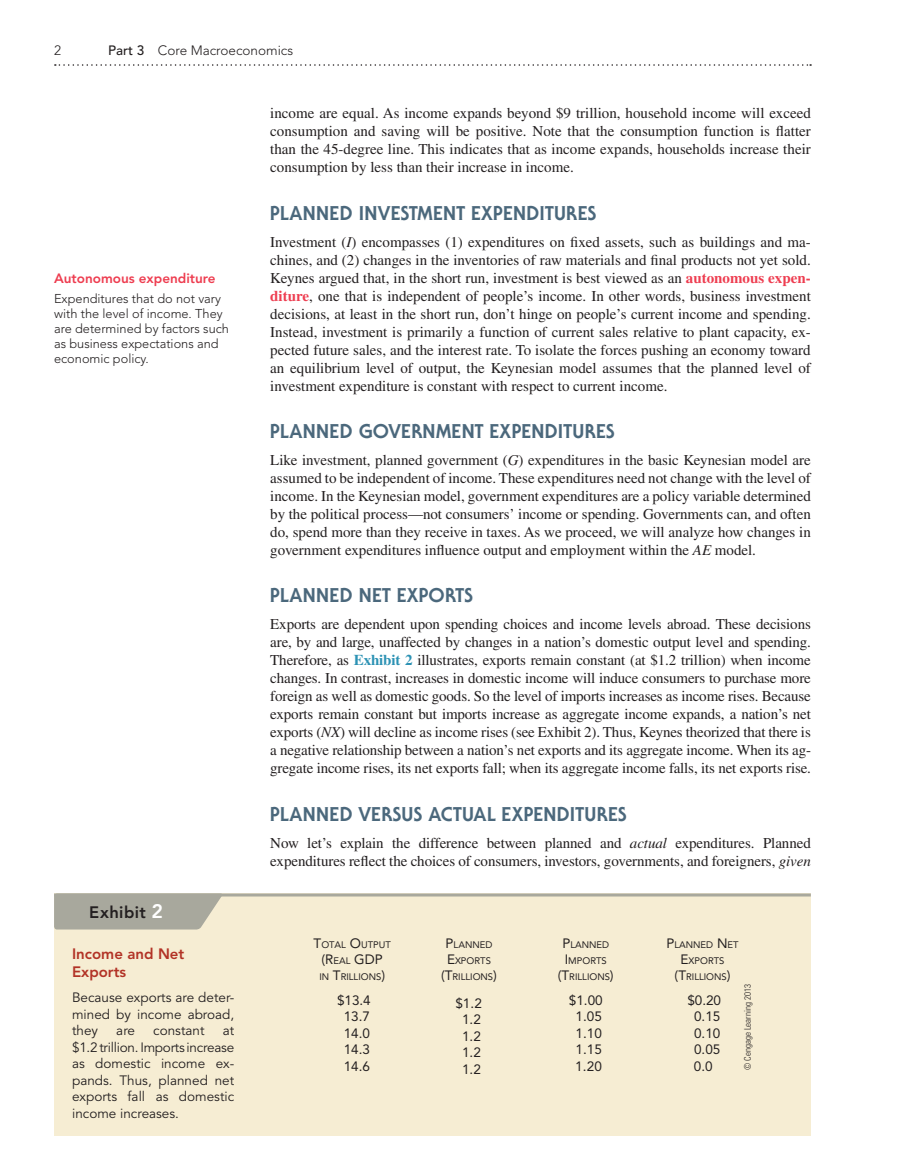
<style>
.page{position:relative;width:919px;height:1175px;background:#fff}
.page>*{position:absolute;margin:0;border:0;box-sizing:border-box;transform-origin:0 0}
.t1{font:800 19.5px "Serif Gothic Std";letter-spacing:.02em;color:#4b687c}
.t2{font:800 16.5px "Avenir LT Std";letter-spacing:.025em;color:#231f20}
.t3{font:15px/18px "Times LT Std";letter-spacing:-.005em;color:#231f20;text-align:justify}
.t4{font:800 15px/18px "Avenir LT Std";color:#b23326}
.t5{font:13.5px/16.5px "Avenir LT Std";color:#231f20;text-align:justify}
.t6{font:13.5px/16.5px "Avenir LT Std";color:#231f20;text-align:center}
.t7{font:300 13.5px "Avenir LT Std";color:#231f20}
.t8{font:800 13.5px "Avenir LT Std";color:#ee3d50}
.t9{font:300 12.75px/15px "Avenir LT Std";color:#231f20}
.t10{font:9.45px/16.2px "Avenir LT Std";color:#231f20;text-align:center}
.t11{font:300 condensed 9px "Univers LT Std";color:#231f20}
.s1{font-weight:500}
.s2{font-size:19.5px;color:#fff}
.s3{font-style:italic}
.s4{font-weight:700;color:#ee3d50}
.s5{font-weight:700;color:#2c92b4}
.s6{font-size:13.5px}
.s7{font-size:9.45px}
</style>
<div class="page">
<svg style="left:55px;top:64px;width:755px;height:2px"></svg>
<div style="left:54px;top:893px;width:756px;height:243px;background:#f6edd3"></div>
<svg style="left:54px;top:896px;width:169px;height:33px;background:#adada0"></svg>
<hr style="left:54px;top:893px;width:756px;height:3px;background:#a8a89d">
<p class="t7" style="left:54px;top:45px;width:9px">2</p>
<p class="t7" style="left:108px;top:45px;width:186px"><span class="s1">Part 3</span> Core Macroeconomics</p>
<p class="t8" style="left:54px;top:273px;width:163px">Autonomous expenditure</p>
<p class="t9" style="left:54px;top:292px;width:176px">Expenditures that do not vary with the level of income. They are determined by factors such as business expectations and economic policy.</p>
<p class="t2" style="left:89px;top:905px;width:75px">Exhibit <span class="s2">2</span></p>
<p class="t4" style="left:72px;top:945px;width:114px">Income and Net<br>Exports</p>
<p class="t5" style="left:72px;top:990px;width:163px">Because exports are deter&shy;mined by income abroad, they</p>
<p class="t5" style="left:72px;top:1023px;width:164px;text-indent:151px">at $1.2 trillion. Imports increase as domestic income ex&shy;pands. Thus, planned net exports fall as domestic income increases.</p>
<p class="t5" style="left:116px;top:1023px;width:20px">are</p>
<p class="t5" style="left:153px;top:1023px;width:53px">constant</p>
<p class="t3" style="left:270px;top:106px;width:542px">income are equal. As income expands beyond $9 trillion, household income will exceed consumption and saving will be positive. Note that the consumption function is flatter than the 45-degree line. This indicates that as income expands, households increase their consumption by less than their increase in income.</p>
<p class="t1" style="left:270px;top:206px;width:327px">PLANNED INVESTMENT EXPENDITURES</p>
<p class="t3" style="left:270px;top:235px;width:542px">Investment (<span class="s3">I</span>) encompasses (1) expenditures on fixed assets, such as buildings and ma&shy;chines, and (2) changes in the inventories of raw materials and final products not yet sold.<br>Keynes argued that, in the short run, investment is best viewed as an <span class="s4">autonomous expen&shy;diture</span>, one that is independent of people’s income. In other words, business investment decisions, at least in the short run, don’t hinge on people’s current income and spending.<br>Instead, investment is primarily a function of current sales relative to plant capacity, ex&shy;pected future sales, and the interest rate. To isolate the forces pushing an economy toward an equilibrium level of output, the Keynesian model assumes that the planned level of investment expenditure is constant with respect to current income.</p>
<p class="t1" style="left:270px;top:424px;width:346px">PLANNED GOVERNMENT EXPENDITURES</p>
<p class="t3" style="left:270px;top:452px;width:542px">Like investment, planned government (<span class="s3">G</span>) expenditures in the basic Keynesian model are assumed to be independent of income. These expenditures need not change with the level of income. In the Keynesian model, government expenditures are a policy variable determined by the political process—not consumers’ income or spending. Governments can, and often do, spend more than they receive in taxes. As we proceed, we will analyze how changes in government expenditures influence output and employment within the <span class="s3">AE</span> model.</p>
<p class="t1" style="left:270px;top:587px;width:204px">PLANNED NET EXPORTS</p>
<p class="t3" style="left:270px;top:616px;width:542px">Exports are dependent upon spending choices and income levels abroad. These decisions are, by and large, unaffected by changes in a nation’s domestic output level and spending.<br>Therefore, as <span class="s5">Exhibit 2</span> illustrates, exports remain constant (at $1.2 trillion) when income changes. In contrast, increases in domestic income will induce consumers to purchase more foreign as well as domestic goods. So the level of imports increases as income rises. Because exports remain constant but imports increase as aggregate income expands, a nation’s net exports (<span class="s3">NX</span>) will decline as income rises (see Exhibit 2). Thus, Keynes theorized that there is a negative relationship between a nation’s net exports and its aggregate income. When its ag&shy;gregate income rises, its net exports fall; when its aggregate income falls, its net exports rise.</p>
<p class="t1" style="left:270px;top:806px;width:358px">PLANNED VERSUS ACTUAL EXPENDITURES</p>
<p class="t3" style="left:270px;top:835px;width:541px">Now let’s explain the difference between planned and <span class="s3">actual</span> expenditures. Planned expenditures reflect the choices of consumers, investors, governments, and foreigners, <span class="s3">given</span></p>
<p class="t10" style="left:313px;top:936px;width:79px"><span class="s6">T</span>OTAL <span class="s6">O</span>UTPUT</p>
<p class="t6" style="left:321px;top:951px;width:63px">(R<span class="s7">EAL</span> GDP</p>
<p class="t10" style="left:319px;top:968px;width:67px">IN <span class="s6">T</span>RILLIONS<span class="s6">)</span></p>
<p class="t6" style="left:337px;top:992px;width:35px">$13.4<br>13.7<br>14.0<br>14.3<br>14.6</p>
<p class="t10" style="left:441px;top:936px;width:57px"><span class="s6">P</span>LANNED<br><span class="s6">E</span>XPORTS <span class="s6">(T</span>RILLIONS<span class="s6">)</span></p>
<p class="t6" style="left:455px;top:995px;width:28px">$1.2<br>1.2<br>1.2<br>1.2<br>1.2</p>
<p class="t10" style="left:557px;top:936px;width:57px"><span class="s6">P</span>LANNED<br><span class="s6">I</span>MPORTS <span class="s6">(T</span>RILLIONS<span class="s6">)</span></p>
<p class="t6" style="left:568px;top:992px;width:35px">$1.00<br>1.05<br>1.10<br>1.15<br>1.20</p>
<p class="t10" style="left:666px;top:936px;width:73px"><span class="s6">P</span>LANNED <span class="s6">N</span>ET<br><span class="s6">E</span>XPORTS <span class="s6">(T</span>RILLIONS<span class="s6">)</span></p>
<p class="t6" style="left:687px;top:992px;width:35px">$0.20<br>0.15<br>0.10<br>0.05<br>0.0</p>
<p class="t11" style="left:743px;top:1070px;width:87px;rotate:-90deg">© Cengage Learning 2013</p>
</div>
